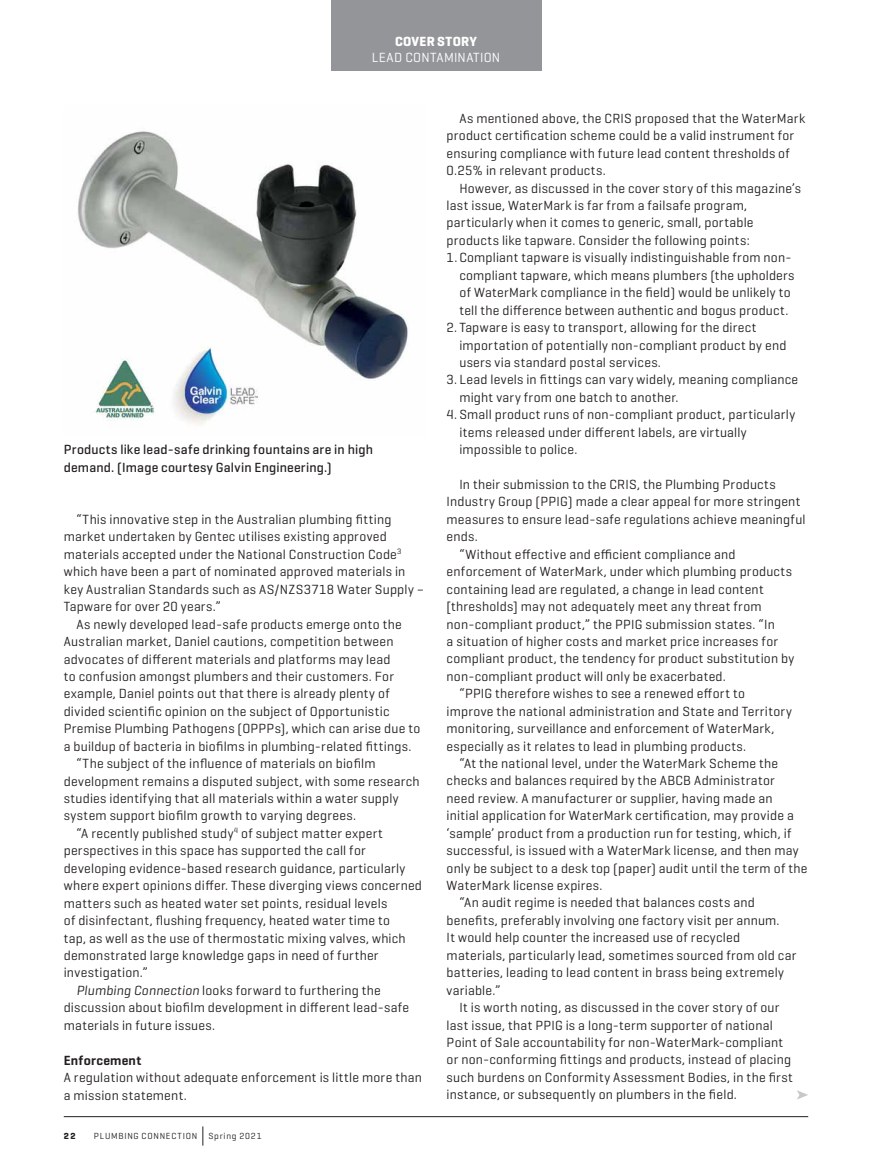
<style>
.page{position:relative;width:872px;height:1174px;background:#fff}
.page>*{position:absolute;margin:0;border:0;box-sizing:border-box;transform-origin:0 0}
.t1{font:13.5px/17.4px "Geogrotesque";letter-spacing:.015em;color:#231f20}
.t2{font:500 13.5px/17.4px "Geogrotesque";letter-spacing:.015em;color:#231f20}
.t3{font:13.5px "Geogrotesque";letter-spacing:.03em;color:#fff}
.t4{font:600 13.5px "Geogrotesque";letter-spacing:.02em;color:#231f20}
.t5{font:700 13.5px "Geogrotesque";letter-spacing:.02em;color:#fff}
.t6{font:9px "Geogrotesque";letter-spacing:.08em;color:#231f20}
.t7{font:700 9px "Geogrotesque";color:#231f20}
.s1{font-style:italic}
</style>
<div class="page">
<hr style="left:64px;top:1116px;width:744px;height:1px;background:#231f20">
<svg style="left:203px;top:1126px;width:1px;height:19px"></svg>
<div style="left:331px;top:0;width:210px;height:70px;background:#939598"></div>
<img style="left:78px;top:131px;width:330px;height:294px">
<svg style="left:797px;top:1090px;width:11px;height:9px"></svg>
<p class="t5" style="left:395px;top:33px;width:83px">COVER STORY</p>
<p class="t3" style="left:372px;top:51px;width:130px">LEAD CONTAMINATION</p>
<p class="t2" style="left:64px;top:442px;width:311px">Products like lead-safe drinking fountains are in high demand. (Image courtesy Galvin Engineering.)</p>
<p class="t1" style="left:76px;top:511px;width:316px">“This innovative step in the Australian plumbing fitting</p>
<p class="t1" style="left:64px;top:529px;width:324px">market undertaken by Gentec utilises existing approved</p>
<p class="t1" style="left:64px;top:546px;width:339px">materials accepted under the National Construction Code<sup>3</sup></p>
<p class="t1" style="left:64px;top:564px;width:343px">which have been a part of nominated approved materials in</p>
<p class="t1" style="left:64px;top:581px;width:362px">key Australian Standards such as AS/NZS3718 Water Supply –</p>
<p class="t1" style="left:64px;top:599px;width:159px">Tapware for over 20 years.”</p>
<p class="t1" style="left:77px;top:616px;width:327px">As newly developed lead-safe products emerge onto the</p>
<p class="t1" style="left:64px;top:633px;width:331px">Australian market, Daniel cautions, competition between</p>
<p class="t1" style="left:64px;top:651px;width:328px">advocates of different materials and platforms may lead</p>
<p class="t1" style="left:64px;top:668px;width:332px">to confusion amongst plumbers and their customers. For</p>
<p class="t1" style="left:64px;top:686px;width:327px">example, Daniel points out that there is already plenty of</p>
<p class="t1" style="left:64px;top:703px;width:327px">divided scientific opinion on the subject of Opportunistic</p>
<p class="t1" style="left:64px;top:721px;width:358px">Premise Plumbing Pathogens (OPPPs), which can arise due to</p>
<p class="t1" style="left:64px;top:738px;width:349px">a buildup of bacteria in biofilms in plumbing-related fittings.</p>
<p class="t1" style="left:77px;top:755px;width:300px">“The subject of the influence of materials on biofilm</p>
<p class="t1" style="left:64px;top:773px;width:357px">development remains a disputed subject, with some research</p>
<p class="t1" style="left:64px;top:790px;width:336px">studies identifying that all materials within a water supply</p>
<p class="t1" style="left:64px;top:808px;width:294px">system support biofilm growth to varying degrees.</p>
<p class="t1" style="left:77px;top:825px;width:308px">“A recently published study<sup>4</sup> of subject matter expert</p>
<p class="t1" style="left:64px;top:843px;width:303px">perspectives in this space has supported the call for</p>
<p class="t1" style="left:64px;top:860px;width:343px">developing evidence-based research guidance, particularly</p>
<p class="t1" style="left:64px;top:877px;width:360px">where expert opinions differ. These diverging views concerned</p>
<p class="t1" style="left:64px;top:895px;width:325px">matters such as heated water set points, residual levels</p>
<p class="t1" style="left:64px;top:912px;width:328px">of disinfectant, flushing frequency, heated water time to</p>
<p class="t1" style="left:64px;top:930px;width:343px">tap, as well as the use of thermostatic mixing valves, which</p>
<p class="t1" style="left:64px;top:947px;width:316px">demonstrated large knowledge gaps in need of further</p>
<p class="t1" style="left:64px;top:965px;width:86px">investigation.”</p>
<p class="t1" style="left:77px;top:982px;width:306px"><span class="s1">Plumbing Connection</span> looks forward to furthering the</p>
<p class="t1" style="left:64px;top:999px;width:347px">discussion about biofilm development in different lead-safe</p>
<p class="t1" style="left:64px;top:1017px;width:153px">materials in future issues.</p>
<p class="t4" style="left:64px;top:1054px;width:79px">Enforcement</p>
<p class="t1" style="left:64px;top:1069px;width:359px">A regulation without adequate enforcement is little more than a mission statement.</p>
<p class="t7" style="left:64px;top:1130px;width:13px">22</p>
<p class="t6" style="left:94px;top:1132px;width:169px">PLUMBING CONNECTION Spring 2021</p>
<p class="t1" style="left:446px;top:110px;width:360px;text-indent:13px">As mentioned above, the CRIS proposed that the WaterMark product certification scheme could be a valid instrument for ensuring compliance with future lead content thresholds of 0.25% in relevant products.</p>
<p class="t1" style="left:446px;top:180px;width:356px;text-indent:13px">However, as discussed in the cover story of this magazine’s last issue, WaterMark is far from a failsafe program, particularly when it comes to generic, small, portable products like tapware. Consider the following points:</p>
<p class="t1" style="left:459px;top:250px;width:337px;text-indent:-13px">1. Compliant tapware is visually indistinguishable from non&shy;compliant tapware, which means plumbers (the upholders of WaterMark compliance in the field) would be unlikely to tell the difference between authentic and bogus product.</p>
<p class="t1" style="left:459px;top:319px;width:328px;text-indent:-13px">2. Tapware is easy to transport, allowing for the direct importation of potentially non-compliant product by end users via standard postal services.</p>
<p class="t1" style="left:459px;top:372px;width:340px;text-indent:-13px">3. Lead levels in fittings can vary widely, meaning compliance might vary from one batch to another.</p>
<p class="t1" style="left:459px;top:407px;width:337px;text-indent:-13px">4. Small product runs of non-compliant product, particularly items released under different labels, are virtually impossible to police.</p>
<p class="t1" style="left:459px;top:476px;width:318px">In their submission to the CRIS, the Plumbing Products</p>
<p class="t1" style="left:446px;top:494px;width:355px">Industry Group (PPIG) made a clear appeal for more stringent</p>
<p class="t1" style="left:446px;top:511px;width:360px">measures to ensure lead-safe regulations achieve meaningful</p>
<p class="t1" style="left:446px;top:529px;width:33px">ends.</p>
<p class="t1" style="left:459px;top:546px;width:278px">“Without effective and efficient compliance and</p>
<p class="t1" style="left:446px;top:563px;width:347px">enforcement of WaterMark, under which plumbing products</p>
<p class="t1" style="left:446px;top:581px;width:318px">containing lead are regulated, a change in lead content</p>
<p class="t1" style="left:446px;top:598px;width:316px">[thresholds] may not adequately meet any threat from</p>
<p class="t1" style="left:446px;top:616px;width:330px">non-compliant product,” the PPIG submission states. “In</p>
<p class="t1" style="left:446px;top:633px;width:333px">a situation of higher costs and market price increases for</p>
<p class="t1" style="left:446px;top:651px;width:349px">compliant product, the tendency for product substitution by</p>
<p class="t1" style="left:446px;top:668px;width:281px">non-compliant product will only be exacerbated.</p>
<p class="t1" style="left:459px;top:685px;width:287px">“PPIG therefore wishes to see a renewed effort to</p>
<p class="t1" style="left:446px;top:703px;width:347px">improve the national administration and State and Territory</p>
<p class="t1" style="left:446px;top:720px;width:329px">monitoring, surveillance and enforcement of WaterMark,</p>
<p class="t1" style="left:446px;top:738px;width:301px">especially as it relates to lead in plumbing products.</p>
<p class="t1" style="left:459px;top:755px;width:320px">“At the national level, under the WaterMark Scheme the</p>
<p class="t1" style="left:446px;top:773px;width:330px">checks and balances required by the ABCB Administrator</p>
<p class="t1" style="left:446px;top:790px;width:327px">need review. A manufacturer or supplier, having made an</p>
<p class="t1" style="left:446px;top:807px;width:349px">initial application for WaterMark certification, may provide a</p>
<p class="t1" style="left:446px;top:825px;width:346px">‘sample’ product from a production run for testing, which, if</p>
<p class="t1" style="left:446px;top:842px;width:354px">successful, is issued with a WaterMark license, and then may</p>
<p class="t1" style="left:446px;top:860px;width:362px">only be subject to a desk top (paper) audit until the term of the</p>
<p class="t1" style="left:446px;top:877px;width:157px">WaterMark license expires.</p>
<p class="t1" style="left:459px;top:895px;width:297px">“An audit regime is needed that balances costs and</p>
<p class="t1" style="left:446px;top:912px;width:334px">benefits, preferably involving one factory visit per annum.</p>
<p class="t1" style="left:446px;top:929px;width:295px">It would help counter the increased use of recycled</p>
<p class="t1" style="left:446px;top:947px;width:351px">materials, particularly lead, sometimes sourced from old car</p>
<p class="t1" style="left:446px;top:964px;width:339px">batteries, leading to lead content in brass being extremely</p>
<p class="t1" style="left:446px;top:982px;width:55px">variable.”</p>
<p class="t1" style="left:459px;top:999px;width:321px">It is worth noting, as discussed in the cover story of our</p>
<p class="t1" style="left:446px;top:1017px;width:327px">last issue, that PPIG is a long-term supporter of national</p>
<p class="t1" style="left:446px;top:1034px;width:338px">Point of Sale accountability for non-WaterMark-compliant</p>
<p class="t1" style="left:446px;top:1051px;width:346px">or non-conforming fittings and products, instead of placing</p>
<p class="t1" style="left:446px;top:1069px;width:348px">such burdens on Conformity Assessment Bodies, in the first</p>
<p class="t1" style="left:446px;top:1086px;width:292px">instance, or subsequently on plumbers in the field.</p>
</div>
